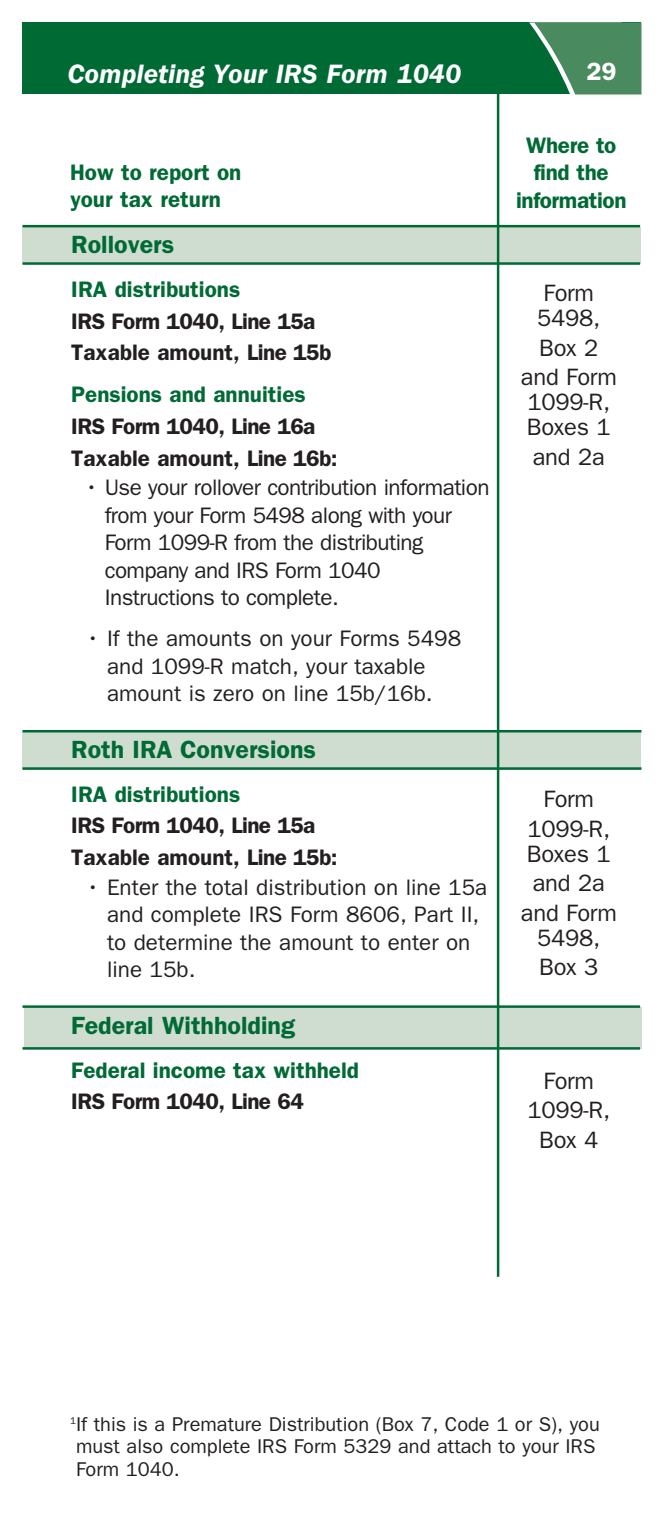
<style>
.page{position:relative;width:664px;height:1530px;background:#fff}
.page>*{position:absolute;margin:0;border:0;box-sizing:border-box;transform-origin:0 0}
.Page_Heading-Right{font:italic 600 27.5px "ITC Franklin Gothic Std";color:#fff}
._2_Red_Secondary_Sub{font:600 25px "ITC Franklin Gothic Std";color:#006a35}
.Subhead_in_red-no_sp{font:600 25px "ITC Franklin Gothic Std";color:#006a35}
.t1{font:600 25px "ITC Franklin Gothic Std";color:#fff}
._5_End_Chart_Text{font:23.75px/25px "ITC Franklin Gothic Std";letter-spacing:-.01em;color:#231f20}
._5_End_Chart_Text-2{font:22.5px/27.5px "ITC Franklin Gothic Std";color:#231f20}
.Body_Copy{font:22.5px/27.5px "ITC Franklin Gothic Std";letter-spacing:-.025em;color:#231f20}
._3_Red_Third_Sub{font:600 22.5px "ITC Franklin Gothic Std";color:#006a35}
._4_Black_Fourth_Sub{font:600 22.5px "ITC Franklin Gothic Std";letter-spacing:-.025em;color:#231f20}
._4_Black_Fourth_Sub-2{font:600 22.5px "ITC Franklin Gothic Std";color:#231f20}
.Subheads_in_Black{font:600 22.5px/27.5px "ITC Franklin Gothic Std";letter-spacing:-.015em;color:#006a35;text-align:center}
.Footnotes{font:20px/22.5px "ITC Franklin Gothic Std";color:#231f20}
</style>
<div class="page">
<div style="left:22px;top:22px;width:619px;height:72px;background:#006a35"></div>
<svg style="left:529px;top:22px;width:112px;height:72px"></svg>
<div style="left:24px;top:1007px;width:617px;height:41px;background:#cfddd1"></div>
<hr style="left:22px;top:1047px;width:618px;height:3px;background:#006a35">
<hr style="left:22px;top:1005px;width:618px;height:3px;background:#006a35">
<div style="left:22px;top:732px;width:619px;height:37px;background:#cfddd1"></div>
<hr style="left:22px;top:767px;width:619px;height:3px;background:#006a35">
<hr style="left:22px;top:730px;width:619px;height:2px;background:#006a35">
<div style="left:22px;top:227px;width:619px;height:37px;background:#cfddd1"></div>
<hr style="left:22px;top:225px;width:618px;height:2px;background:#006a35">
<hr style="left:22px;top:262px;width:618px;height:3px;background:#006a35">
<hr style="left:497px;top:91px;width:2px;height:1186px;background:#006a35">
<p class="Page_Heading-Right" style="left:68px;top:59px;width:395px">Completing Your IRS Form 1040</p>
<p class="Subheads_in_Black" style="left:70px;top:158px;width:173px;text-align:left">How to report on your tax return</p>
<p class="Subhead_in_red-no_sp" style="left:71px;top:230px;width:104px">Rollovers</p>
<p class="_3_Red_Third_Sub" style="left:71px;top:276px;width:170px">IRA distributions</p>
<p class="_4_Black_Fourth_Sub" style="left:71px;top:308px;width:246px">IRS Form 1040, Line 15a</p>
<p class="_4_Black_Fourth_Sub-2" style="left:71px;top:339px;width:261px">Taxable amount, Line 15b</p>
<p class="_3_Red_Third_Sub" style="left:71px;top:381px;width:236px">Pensions and annuities</p>
<p class="_4_Black_Fourth_Sub" style="left:71px;top:413px;width:246px">IRS Form 1040, Line 16a</p>
<p class="_4_Black_Fourth_Sub-2" style="left:71px;top:445px;width:268px">Taxable amount, Line 16b:</p>
<p class="Body_Copy" style="left:105px;top:474px;width:386px;text-indent:-20px">• Use your rollover contribution information from your Form 5498 along with your Form 1099-R from the distributing company and IRS Form 1040<br>Instructions to complete.</p>
<p class="_5_End_Chart_Text-2" style="left:107px;top:625px;width:356px;text-indent:-21px">• If the amounts on your Forms 5498 and 1099-R match, your taxable amount is zero on line 15b/16b.</p>
<p class="_2_Red_Secondary_Sub" style="left:71px;top:735px;width:246px">Roth IRA Conversions</p>
<p class="_3_Red_Third_Sub" style="left:71px;top:781px;width:170px">IRA distributions</p>
<p class="_4_Black_Fourth_Sub" style="left:71px;top:812px;width:246px">IRS Form 1040, Line 15a</p>
<p class="_4_Black_Fourth_Sub-2" style="left:71px;top:844px;width:268px">Taxable amount, Line 15b:</p>
<p class="_5_End_Chart_Text-2" style="left:107px;top:873px;width:382px;text-indent:-21px">• Enter the total distribution on line 15a and complete IRS Form 8606, Part II, to determine the amount to enter on line 15b.</p>
<p class="_2_Red_Secondary_Sub" style="left:71px;top:1011px;width:225px">Federal Withholding</p>
<p class="_3_Red_Third_Sub" style="left:71px;top:1056px;width:289px">Federal income tax withheld</p>
<p class="_4_Black_Fourth_Sub" style="left:71px;top:1088px;width:234px">IRS Form 1040, Line 64</p>
<p class="t1" style="left:586px;top:57px;width:31px">29</p>
<p class="Subheads_in_Black" style="left:516px;top:131px;width:112px">Where to find the information</p>
<p class="_5_End_Chart_Text" style="left:537px;top:281px;width:65px">Form<br>5498,</p>
<p class="_5_End_Chart_Text" style="left:539px;top:335px;width:61px">Box 2</p>
<p class="_5_End_Chart_Text" style="left:521px;top:365px;width:97px">and Form<br>1099-R,<br>Boxes 1</p>
<p class="_5_End_Chart_Text" style="left:533px;top:444px;width:74px">and 2a</p>
<p class="_5_End_Chart_Text" style="left:543px;top:787px;width:52px">Form</p>
<p class="_5_End_Chart_Text" style="left:527px;top:816px;width:85px">1099-R,<br>Boxes 1</p>
<p class="_5_End_Chart_Text" style="left:533px;top:871px;width:74px">and 2a</p>
<p class="_5_End_Chart_Text" style="left:521px;top:900px;width:97px;text-align:center">and Form<br>5498,</p>
<p class="_5_End_Chart_Text" style="left:539px;top:955px;width:61px">Box 3</p>
<p class="_5_End_Chart_Text" style="left:543px;top:1068px;width:52px">Form</p>
<p class="_5_End_Chart_Text" style="left:527px;top:1098px;width:84px">1099-R,</p>
<p class="_5_End_Chart_Text" style="left:539px;top:1127px;width:61px">Box 4</p>
<p class="Footnotes" style="left:70px;top:1413px;width:531px"><sup>1</sup>If this is a Premature Distribution (Box 7, Code 1 or S), you must also complete IRS Form 5329 and attach to your IRS<br>Form 1040.</p>
</div>
